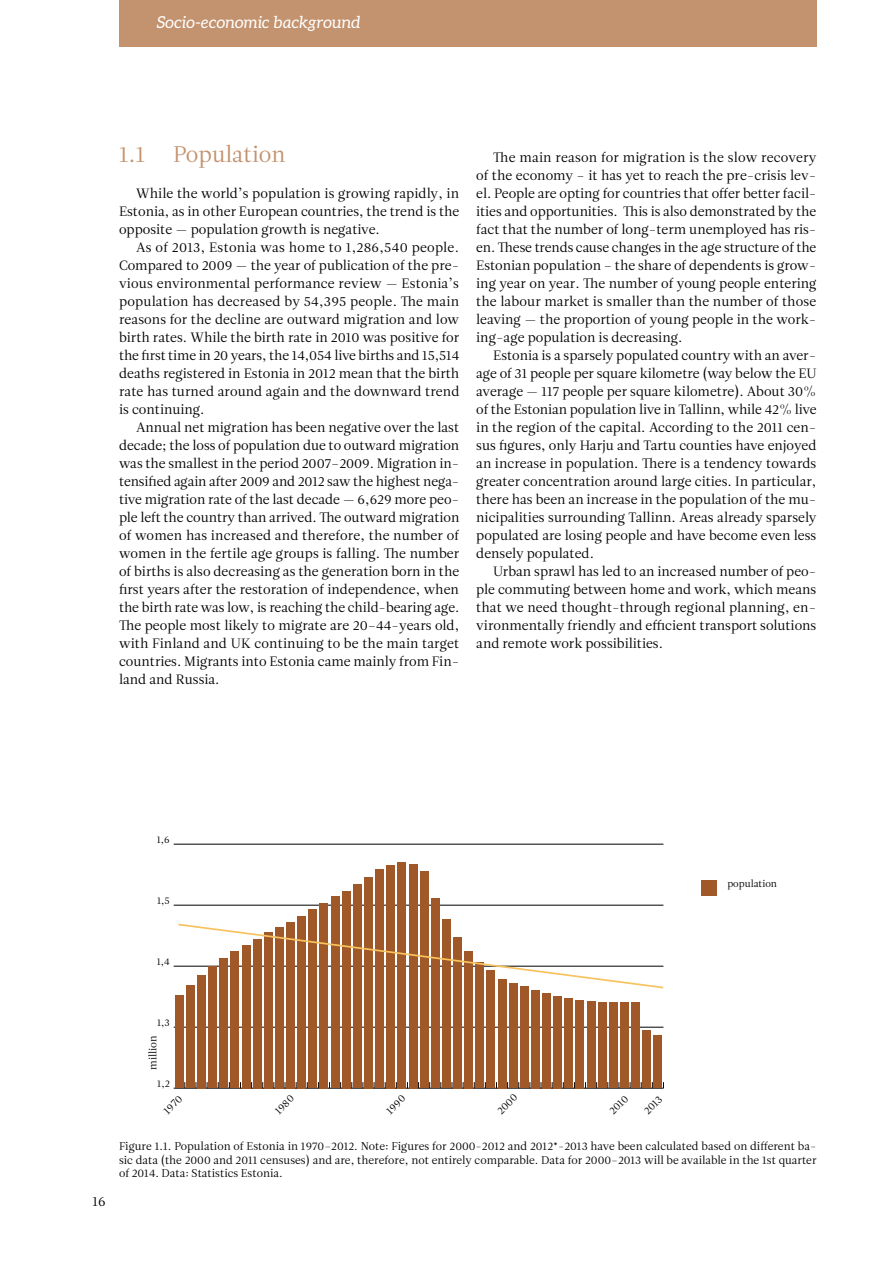
<style>
.page{position:relative;width:893px;height:1263px;background:#fff}
.page>*{position:absolute;margin:0;border:0;box-sizing:border-box;transform-origin:0 0}
.t1{font:22.5px "Leitura Roman 1";color:#c3926e}
.t2{font:italic 16.5px "Aleo";letter-spacing:.01em;color:#fff}
.t3{font:13.5px/18px "Leitura Roman 1";color:#000;text-align:justify}
.t4{font:11.25px/13.5px "Leitura Roman 1";color:#000;text-align:justify}
.t5{font:10.35px "Leitura Roman 1";color:#000}
.t6{font:9.9px "Leitura Roman 1";color:#000}
</style>
<div class="page">
<div style="left:119px;top:0;width:697px;height:47px;background:#c3926e"></div>
<hr style="left:174px;top:1088px;width:489px;height:1px;background:#000">
<hr style="left:174px;top:1027px;width:489px;height:1px;background:#000">
<hr style="left:174px;top:966px;width:489px;height:1px;background:#000">
<hr style="left:174px;top:905px;width:489px;height:1px;background:#000">
<hr style="left:174px;top:844px;width:489px;height:1px;background:#000">
<div style="left:701px;top:880px;width:16px;height:16px;background:#a05828"></div>
<div style="left:175px;top:996px;width:8px;height:92px;background:#a05828"></div>
<div style="left:186px;top:985px;width:8px;height:103px;background:#a05828"></div>
<div style="left:198px;top:975px;width:8px;height:113px;background:#a05828"></div>
<div style="left:209px;top:966px;width:8px;height:122px;background:#a05828"></div>
<div style="left:220px;top:959px;width:8px;height:129px;background:#a05828"></div>
<div style="left:231px;top:951px;width:8px;height:137px;background:#a05828"></div>
<div style="left:242px;top:945px;width:8px;height:143px;background:#a05828"></div>
<div style="left:253px;top:939px;width:8px;height:149px;background:#a05828"></div>
<div style="left:264px;top:932px;width:8px;height:156px;background:#a05828"></div>
<div style="left:275px;top:927px;width:8px;height:161px;background:#a05828"></div>
<div style="left:287px;top:922px;width:8px;height:166px;background:#a05828"></div>
<div style="left:298px;top:916px;width:8px;height:172px;background:#a05828"></div>
<div style="left:309px;top:909px;width:8px;height:179px;background:#a05828"></div>
<div style="left:320px;top:903px;width:8px;height:185px;background:#a05828"></div>
<div style="left:331px;top:897px;width:8px;height:191px;background:#a05828"></div>
<div style="left:342px;top:891px;width:8px;height:197px;background:#a05828"></div>
<div style="left:353px;top:884px;width:8px;height:204px;background:#a05828"></div>
<div style="left:364px;top:877px;width:8px;height:211px;background:#a05828"></div>
<div style="left:376px;top:870px;width:8px;height:218px;background:#a05828"></div>
<div style="left:387px;top:865px;width:8px;height:223px;background:#a05828"></div>
<div style="left:398px;top:862px;width:8px;height:226px;background:#a05828"></div>
<div style="left:409px;top:864px;width:8px;height:224px;background:#a05828"></div>
<div style="left:420px;top:872px;width:8px;height:216px;background:#a05828"></div>
<div style="left:431px;top:898px;width:8px;height:190px;background:#a05828"></div>
<div style="left:442px;top:919px;width:8px;height:169px;background:#a05828"></div>
<div style="left:453px;top:937px;width:9px;height:151px;background:#a05828"></div>
<div style="left:465px;top:951px;width:8px;height:137px;background:#a05828"></div>
<div style="left:476px;top:962px;width:8px;height:126px;background:#a05828"></div>
<div style="left:487px;top:970px;width:8px;height:118px;background:#a05828"></div>
<div style="left:498px;top:979px;width:8px;height:109px;background:#a05828"></div>
<div style="left:509px;top:983px;width:8px;height:105px;background:#a05828"></div>
<div style="left:520px;top:986px;width:8px;height:102px;background:#a05828"></div>
<div style="left:531px;top:990px;width:8px;height:98px;background:#a05828"></div>
<div style="left:543px;top:993px;width:8px;height:95px;background:#a05828"></div>
<div style="left:554px;top:996px;width:8px;height:92px;background:#a05828"></div>
<div style="left:565px;top:998px;width:8px;height:90px;background:#a05828"></div>
<div style="left:576px;top:1000px;width:8px;height:88px;background:#a05828"></div>
<div style="left:587px;top:1001px;width:8px;height:87px;background:#a05828"></div>
<div style="left:598px;top:1002px;width:8px;height:86px;background:#a05828"></div>
<div style="left:609px;top:1002px;width:8px;height:86px;background:#a05828"></div>
<div style="left:620px;top:1003px;width:8px;height:85px;background:#a05828"></div>
<div style="left:632px;top:1003px;width:8px;height:85px;background:#a05828"></div>
<div style="left:643px;top:1030px;width:8px;height:58px;background:#a05828"></div>
<div style="left:654px;top:1035px;width:8px;height:53px;background:#a05828"></div>
<svg style="left:178px;top:924px;width:485px;height:64px"></svg>
<p class="t2" style="left:157px;top:13px;width:205px">Socio-economic background</p>
<h1 class="t1" style="left:119px;top:141px;width:168px">1.1 Population</h1>
<p class="t3" style="left:119px;top:185px;width:342px;text-indent:17px">While the world’s population is growing rapidly, in Estonia, as in other European countries, the trend is the opposite — population growth is negative.</p>
<p class="t3" style="left:119px;top:239px;width:342px;text-indent:17px">As of 2013, Estonia was home to 1,286,540 people.<br>Compared to 2009 — the year of publication of the pre&shy;vious environmental performance review — Estonia’s population has decreased by 54,395 people. The main reasons for the decline are outward migration and low birth rates. While the birth rate in 2010 was positive for the first time in 20 years, the 14,054 live births and 15,514 deaths registered in Estonia in 2012 mean that the birth rate has turned around again and the downward trend is continuing.</p>
<p class="t3" style="left:119px;top:419px;width:342px;text-indent:17px">Annual net migration has been negative over the last decade; the loss of population due to outward migration was the smallest in the period 2007–2009. Migration in&shy;tensified again after 2009 and 2012 saw the highest nega&shy;tive migration rate of the last decade — 6,629 more peo&shy;ple left the country than arrived. The outward migration of women has increased and therefore, the number of women in the fertile age groups is falling. The number of births is also decreasing as the generation born in the first years after the restoration of independence, when the birth rate was low, is reaching the child-bearing age.<br>The people most likely to migrate are 20–44-years old, with Finland and UK continuing to be the main target countries. Migrants into Estonia came mainly from Fin&shy;land and Russia.</p>
<p class="t3" style="left:476px;top:149px;width:342px;text-indent:17px">The main reason for migration is the slow recovery of the economy – it has yet to reach the pre-crisis lev&shy;el. People are opting for countries that offer better facil&shy;ities and opportunities. This is also demonstrated by the fact that the number of long-term unemployed has ris&shy;en. These trends cause changes in the age structure of the Estonian population – the share of dependents is grow&shy;ing year on year. The number of young people entering the labour market is smaller than the number of those leaving — the proportion of young people in the work&shy;ing-age population is decreasing.</p>
<p class="t3" style="left:476px;top:347px;width:342px;text-indent:17px">Estonia is a sparsely populated country with an aver&shy;age of 31 people per square kilometre (way below the EU average — 117 people per square kilometre). About 30% of the Estonian population live in Tallinn, while 42% live in the region of the capital. According to the 2011 cen&shy;sus figures, only Harju and Tartu counties have enjoyed an increase in population. There is a tendency towards greater concentration around large cities. In particular, there has been an increase in the population of the mu&shy;nicipalities surrounding Tallinn. Areas already sparsely populated are losing people and have become even less densely populated.</p>
<p class="t3" style="left:476px;top:563px;width:342px;text-indent:17px">Urban sprawl has led to an increased number of peo&shy;ple commuting between home and work, which means that we need thought-through regional planning, en&shy;vironmentally friendly and efficient transport solutions and remote work possibilities.</p>
<p class="t6" style="left:157px;top:833px;width:15px">1,6</p>
<p class="t6" style="left:157px;top:894px;width:14px">1,5</p>
<p class="t6" style="left:157px;top:955px;width:15px">1,4</p>
<p class="t6" style="left:727px;top:878px;width:51px">population</p>
<p class="t3" style="left:92px;top:1193px;width:15px">16</p>
<p class="t6" style="left:157px;top:1016px;width:14px">1,3</p>
<p class="t5" style="left:147px;top:1069px;width:36px;rotate:-90deg">million</p>
<p class="t6" style="left:157px;top:1077px;width:14px">1,2</p>
<p class="t5" style="left:161px;top:1108px;width:23px;rotate:-45deg">1970</p>
<p class="t5" style="left:272px;top:1108px;width:24px;rotate:-45deg">1980</p>
<p class="t5" style="left:384px;top:1108px;width:24px;rotate:-45deg">1990</p>
<p class="t5" style="left:495px;top:1108px;width:26px;rotate:-45deg">2000</p>
<p class="t5" style="left:607px;top:1108px;width:24px;rotate:-45deg">2010</p>
<p class="t5" style="left:641px;top:1108px;width:23px;rotate:-45deg">2013</p>
<p class="t4" style="left:119px;top:1140px;width:699px">Figure 1.1. Population of Estonia in 1970–2012. Note: Figures for 2000-2012 and 2012*-2013 have been calculated based on different ba&shy;sic data (the 2000 and 2011 censuses) and are, therefore, not entirely comparable. Data for 2000–2013 will be available in the 1st quarter of 2014. Data: Statistics Estonia.</p>
</div>
